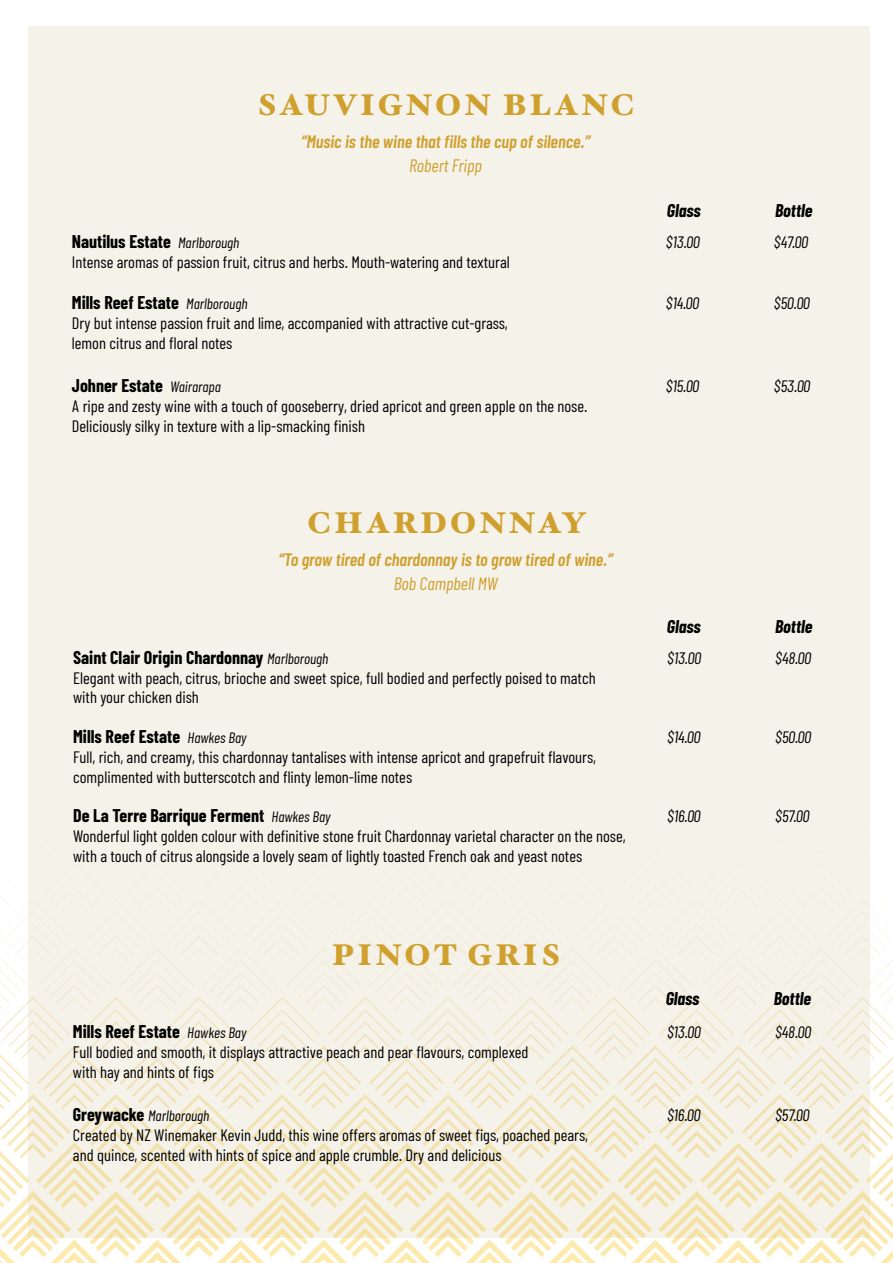
<style>
.page{position:relative;width:893px;height:1263px;background:#fff}
.page>*{position:absolute;margin:0;border:0;box-sizing:border-box;transform-origin:0 0}
.t1{font:900 30px "Hoefler Text";letter-spacing:.1em;color:#cfa02d}
.t2{font:700 18px "Barlow Condensed";color:#000}
.t3{font:italic 600 18px "Barlow Condensed";color:#cfa02d}
.t4{font:italic 700 18px "Barlow Condensed";color:#000}
.t5{font:italic 18px "Barlow Condensed";color:#cfa02d}
.t6{font:16.5px/19.8px "Barlow Condensed";color:#000}
.t7{font:italic 16.5px "Barlow Condensed";color:#000}
.t8{font:italic 15px "Barlow Condensed";color:#000}
.s1{font-weight:400;font-style:italic;font-size:15px}
.s2{font-weight:700;font-style:normal;font-size:18px}
</style>
<div class="page">
<div style="left:28px;top:26px;width:841px;height:1212px;background:#f5f2ea"></div>
<svg style="left:0;top:749px;width:893px;height:514px"></svg>
<h1 class="t1" style="left:257px;top:87px;width:379px">SAUVIGNON BLANC</h1>
<p class="t3" style="left:301px;top:130px;width:291px">“Music is the wine that fills the cup of silence.”</p>
<p class="t5" style="left:409px;top:154px;width:74px">Robert Fripp</p>
<p class="t4" style="left:667px;top:200px;width:35px">Glass</p>
<p class="t4" style="left:775px;top:200px;width:39px">Bottle</p>
<p class="t2" style="left:72px;top:230px;width:169px">Nautilus Estate <span class="s1">Marlborough</span></p>
<p class="t7" style="left:666px;top:232px;width:35px">$13.00</p>
<p class="t7" style="left:774px;top:232px;width:36px">$47.00</p>
<p class="t6" style="left:72px;top:252px;width:439px">Intense aromas of passion fruit, citrus and herbs. Mouth-watering and textural</p>
<p class="t2" style="left:72px;top:292px;width:177px">Mills Reef Estate <span class="s1">Marlborough</span></p>
<p class="t7" style="left:666px;top:293px;width:35px">$14.00</p>
<p class="t7" style="left:774px;top:293px;width:37px">$50.00</p>
<p class="t6" style="left:72px;top:313px;width:437px">Dry but intense passion fruit and lime, accompanied with attractive cut-grass, lemon citrus and floral notes</p>
<p class="t2" style="left:72px;top:374px;width:150px">Johner Estate <span class="s1">Wairarapa</span></p>
<p class="t7" style="left:666px;top:376px;width:35px">$15.00</p>
<p class="t7" style="left:774px;top:376px;width:38px">$53.00</p>
<p class="t6" style="left:72px;top:396px;width:517px">A ripe and zesty wine with a touch of gooseberry, dried apricot and green apple on the nose.<br>Deliciously silky in texture with a lip-smacking finish</p>
<h1 class="t1" style="left:307px;top:505px;width:280px">CHARDONNAY</h1>
<p class="t3" style="left:278px;top:548px;width:336px">“To grow tired of chardonnay is to grow tired of wine.”</p>
<p class="t5" style="left:394px;top:572px;width:106px">Bob Campbell MW</p>
<p class="t4" style="left:667px;top:615px;width:35px">Glass</p>
<p class="t4" style="left:775px;top:615px;width:39px">Bottle</p>
<p class="t2" style="left:73px;top:646px;width:257px">Saint Clair Origin Chardonnay <span class="s1">Marlborough</span></p>
<p class="t7" style="left:667px;top:648px;width:35px">$13.00</p>
<p class="t7" style="left:775px;top:648px;width:37px">$48.00</p>
<p class="t6" style="left:73px;top:667px;width:524px">Elegant with peach, citrus, brioche and sweet spice, full bodied and perfectly poised to match with your chicken dish</p>
<p class="t2" style="left:73px;top:725px;width:175px">Mills Reef Estate <span class="s1">Hawkes Bay</span></p>
<p class="t7" style="left:667px;top:727px;width:35px">$14.00</p>
<p class="t7" style="left:775px;top:727px;width:37px">$50.00</p>
<p class="t6" style="left:73px;top:746px;width:525px">Full, rich, and creamy, this chardonnay tantalises with intense apricot and grapefruit flavours, complimented with butterscotch and flinty lemon-lime notes</p>
<p class="t2" style="left:73px;top:804px;width:259px">De La Terre Barrique Ferment <span class="s1">Hawkes Bay</span></p>
<p class="t7" style="left:667px;top:806px;width:35px">$16.00</p>
<p class="t7" style="left:775px;top:806px;width:36px">$57.00</p>
<p class="t6" style="left:73px;top:826px;width:554px">Wonderful light golden colour with definitive stone fruit Chardonnay varietal character on the nose, with a touch of citrus alongside a lovely seam of lightly toasted French oak and yeast notes</p>
<h1 class="t1" style="left:332px;top:937px;width:230px">PINOT GRIS</h1>
<p class="t4" style="left:666px;top:987px;width:35px">Glass</p>
<p class="t4" style="left:774px;top:987px;width:39px">Bottle</p>
<p class="t2" style="left:73px;top:1021px;width:175px">Mills Reef Estate <span class="s1">Hawkes Bay</span></p>
<p class="t7" style="left:667px;top:1022px;width:35px">$13.00</p>
<p class="t7" style="left:775px;top:1022px;width:37px">$48.00</p>
<p class="t6" style="left:73px;top:1042px;width:457px">Full bodied and smooth, it displays attractive peach and pear flavours, complexed with hay and hints of figs</p>
<p class="t8" style="left:73px;top:1106px;width:138px"><span class="s2">Greywacke</span> Marlborough</p>
<p class="t7" style="left:667px;top:1105px;width:35px">$16.00</p>
<p class="t7" style="left:775px;top:1105px;width:36px">$57.00</p>
<p class="t6" style="left:73px;top:1125px;width:517px">Created by NZ Winemaker Kevin Judd, this wine offers aromas of sweet figs, poached pears, and quince, scented with hints of spice and apple crumble. Dry and delicious</p>
</div>
